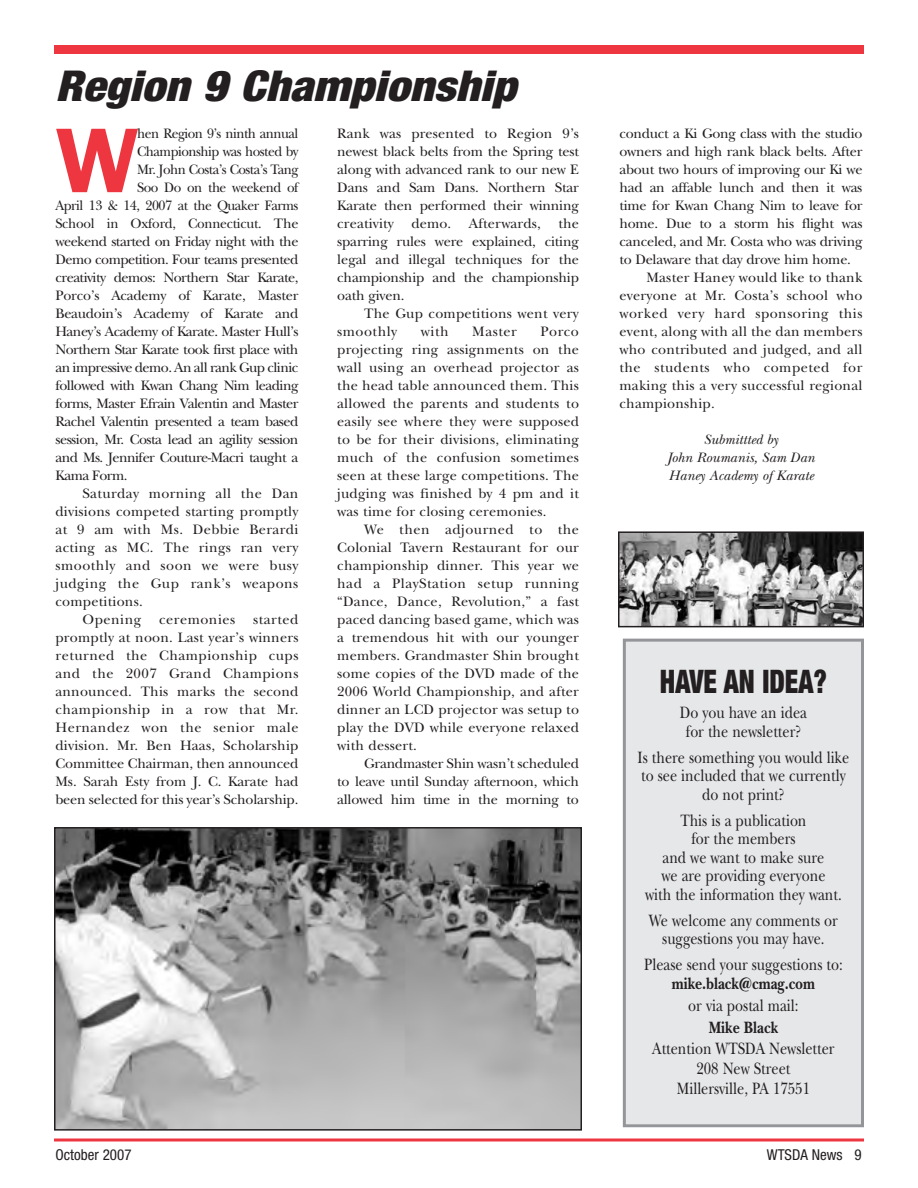
<style>
.page{position:relative;width:918px;height:1188px;background:#fff}
.page>*{position:absolute;margin:0;border:0;box-sizing:border-box;transform-origin:0 0}
.t1{font:600 95.1px "Franklin Gothic Itc T";color:#ee3640}
.t2{font:italic 900 condensed 42.6px "Helvetica Neue";color:#231f20;scale:1.1 1}
.t3{font:900 condensed 32.55px "Helvetica Neue";color:#231f20;scale:.83 1}
.t4{font:17.1px/18.6px "New Baskerville";color:#231f20;text-align:center;scale:.83 1}
.t5{font:700 17.1px "New Baskerville";color:#231f20;scale:.83 1}
.t6{font:condensed 15px "Helvetica Neue";color:#231f20}
.t7{font:14.25px/18px "New Baskerville";letter-spacing:-.015em;color:#231f20;text-align:justify}
.t8{font:14.25px "New Baskerville";letter-spacing:-.035em;color:#231f20}
.t9{font:14.25px/18px "New Baskerville";letter-spacing:.015em;color:#231f20}
.t10{font:14.25px "New Baskerville";letter-spacing:-.035em;color:#231f20;scale:.95 1}
.t11{font:14.25px "New Baskerville";letter-spacing:.035em;color:#231f20}
.t12{font:14.25px "New Baskerville";letter-spacing:.025em;color:#231f20}
.t13{font:italic 14.25px/18px "New Baskerville";color:#231f20;text-align:center}
.t14{font:14.25px "New Baskerville";letter-spacing:-.015em;color:#231f20;scale:.95 1}
</style>
<div class="page">
<div style="left:54px;top:45px;width:810px;height:9px;background:#ee3640"></div>
<svg style="left:54px;top:1138px;width:810px;height:4px;background:#f2686f"></svg>
<img style="left:57px;top:830px;width:522px;height:298px">
<div style="left:54px;top:827px;width:528px;height:304px;border:2px solid #231f20"></div>
<img style="left:621px;top:534px;width:240px;height:90px">
<div style="left:618px;top:531px;width:246px;height:96px;border:2px solid #231f20"></div>
<div style="left:626px;top:642px;width:235px;height:482px;background:#e6e7e9"></div>
<div style="left:623px;top:639px;width:241px;height:488px;border:3px solid #939598"></div>
<h2 class="t2" style="left:56px;top:71px;width:420px">Region 9 Championship</h2>
<h1 class="t1" style="left:56px;top:104px;width:85px">W</h1>
<p class="t10" style="left:137px;top:129px;width:171px">hen Region 9’s ninth annual</p>
<p class="t10" style="left:137px;top:147px;width:171px">Championship was hosted by</p>
<p class="t10" style="left:137px;top:165px;width:171px">Mr. John Costa’s Costa’s Tang</p>
<p class="t10" style="left:137px;top:183px;width:171px">Soo Do on the weekend of</p>
<p class="t10" style="left:55px;top:201px;width:257px">April 13 &amp; 14, 2007 at the Quaker Farms</p>
<p class="t14" style="left:55px;top:219px;width:257px">School in Oxford, Connecticut. The</p>
<p class="t8" style="left:56px;top:237px;width:244px">weekend started on Friday night with the</p>
<p class="t8" style="left:56px;top:255px;width:245px">Demo competition. Four teams presented</p>
<p class="t8" style="left:56px;top:273px;width:245px">creativity demos: Northern Star Karate,</p>
<p class="t7" style="left:56px;top:288px;width:244px">Porco’s Academy of Karate, Master</p>
<p class="t7" style="left:56px;top:306px;width:244px">Beaudoin’s Academy of Karate and</p>
<p class="t8" style="left:56px;top:327px;width:244px">Haney’s Academy of Karate. Master Hull’s</p>
<p class="t8" style="left:56px;top:345px;width:244px">Northern Star Karate took first place with</p>
<p class="t8" style="left:56px;top:363px;width:244px">an impressive demo. An all rank Gup clinic</p>
<p class="t8" style="left:56px;top:381px;width:244px">followed with Kwan Chang Nim leading</p>
<p class="t8" style="left:56px;top:399px;width:244px">forms, Master Efrain Valentin and Master</p>
<p class="t8" style="left:56px;top:417px;width:244px">Rachel Valentin presented a team based</p>
<p class="t8" style="left:56px;top:435px;width:244px">session, Mr. Costa lead an agility session</p>
<p class="t8" style="left:56px;top:453px;width:244px">and Ms. Jennifer Couture-Macri taught a</p>
<p class="t8" style="left:56px;top:471px;width:74px">Kama Form.</p>
<p class="t12" style="left:83px;top:489px;width:218px">Saturday morning all the Dan</p>
<p class="t9" style="left:56px;top:504px;width:244px">divisions competed starting promptly</p>
<p class="t12" style="left:56px;top:525px;width:245px">at 9 am with Ms. Debbie Berardi</p>
<p class="t12" style="left:56px;top:543px;width:244px">acting as MC. The rings ran very</p>
<p class="t11" style="left:56px;top:561px;width:244px">smoothly and soon we were busy</p>
<p class="t11" style="left:56px;top:579px;width:244px">judging the Gup rank’s weapons</p>
<p class="t9" style="left:56px;top:594px;width:89px">competitions.</p>
<p class="t11" style="left:83px;top:615px;width:60px">Opening</p>
<p class="t11" style="left:159px;top:615px;width:78px">ceremonies</p>
<p class="t7" style="left:56px;top:612px;width:245px;text-indent:198px">started promptly at noon. Last year’s winners returned the Championship cups and the 2007 Grand Champions announced. This marks the second championship in a row that Mr.<br>Hernandez won the senior male division. Mr. Ben Haas, Scholarship Committee Chairman, then announced Ms. Sarah Esty from J. C. Karate had been selected for this year’s Scholarship.</p>
<p class="t7" style="left:337px;top:126px;width:243px">Rank was presented to Region 9’s newest black belts from the Spring test along with advanced rank to our new E Dans and Sam Dans. Northern Star Karate then performed their winning creativity demo. Afterwards, the sparring rules were explained, citing legal and illegal techniques for the championship and the championship oath given.</p>
<p class="t9" style="left:337px;top:306px;width:243px;text-indent:27px">The Gup competitions went very smoothly</p>
<p class="t7" style="left:421px;top:324px;width:29px">with</p>
<p class="t7" style="left:472px;top:324px;width:46px">Master</p>
<p class="t7" style="left:337px;top:324px;width:243px;text-indent:203px">Porco projecting ring assignments on the wall using an overhead projector as the head table announced them. This allowed the parents and students to easily see where they were supposed to be for their divisions, eliminating much of the confusion sometimes seen at these large competitions. The judging was finished by 4 pm and it was time for closing ceremonies.</p>
<p class="t7" style="left:337px;top:522px;width:243px;text-indent:27px">We then adjourned to the Colonial Tavern Restaurant for our championship dinner. This year we had a PlayStation setup running “Dance, Dance, Revolution,” a fast paced dancing based game, which was a tremendous hit with our younger members. Grandmaster Shin brought some copies of the DVD made of the 2006 World Championship, and after dinner an LCD projector was setup to play the DVD while everyone relaxed with dessert.</p>
<p class="t7" style="left:337px;top:756px;width:243px;text-indent:27px">Grandmaster Shin wasn’t scheduled to leave until Sunday afternoon, which allowed him time in the morning to</p>
<p class="t7" style="left:620px;top:126px;width:244px">conduct a Ki Gong class with the studio</p>
<p class="t7" style="left:620px;top:144px;width:244px">owners and high rank black belts. After</p>
<p class="t7" style="left:620px;top:162px;width:244px">about two hours of improving our Ki we</p>
<p class="t7" style="left:620px;top:180px;width:244px">had an affable lunch and then it was</p>
<p class="t7" style="left:620px;top:198px;width:244px">time for Kwan Chang Nim to leave for</p>
<p class="t7" style="left:620px;top:216px;width:244px">home. Due to a storm his flight was</p>
<p class="t7" style="left:620px;top:234px;width:244px">canceled, and Mr. Costa who was driving</p>
<p class="t7" style="left:620px;top:252px;width:233px">to Delaware that day drove him home.</p>
<p class="t9" style="left:647px;top:270px;width:217px">Master Haney would like to thank</p>
<p class="t9" style="left:620px;top:288px;width:244px">everyone at Mr. Costa’s school who</p>
<p class="t11" style="left:620px;top:309px;width:244px">worked very hard sponsoring this</p>
<p class="t9" style="left:620px;top:324px;width:244px">event, along with all the dan members</p>
<p class="t9" style="left:620px;top:342px;width:244px">who contributed and judged, and all</p>
<p class="t11" style="left:620px;top:363px;width:244px">the students who competed for</p>
<p class="t9" style="left:620px;top:378px;width:244px">making this a very successful regional</p>
<p class="t9" style="left:620px;top:396px;width:97px">championship.</p>
<p class="t13" style="left:667px;top:432px;width:149px">Submittted by<br>John Roumanis, Sam Dan<br>Haney Academy of Karate</p>
<h3 class="t3" style="left:660px;top:670px;width:203px">HAVE AN IDEA?</h3>
<p class="t4" style="left:680px;top:706px;width:155px">Do you have an idea for the newsletter?</p>
<p class="t4" style="left:638px;top:750px;width:256px">Is there something you would like to see included that we currently do not print?</p>
<p class="t4" style="left:645px;top:813px;width:238px">This is a publication<br>for the members<br>and we want to make sure<br>we are providing everyone<br>with the information they want.</p>
<p class="t4" style="left:649px;top:913px;width:229px">We welcome any comments or suggestions you may have.</p>
<p class="t4" style="left:644px;top:958px;width:241px">Please send your suggestions to:</p>
<p class="t5" style="left:672px;top:973px;width:174px">mike.black@cmag.com</p>
<p class="t4" style="left:688px;top:998px;width:134px">or via postal mail:</p>
<p class="t5" style="left:709px;top:1017px;width:85px">Mike Black</p>
<p class="t4" style="left:652px;top:1040px;width:221px;line-height:20.4px">Attention WTSDA Newsletter<br>208 New Street<br>Millersville, PA 17551</p>
<p class="t6" style="left:56px;top:1149px;width:78px">October 2007</p>
<p class="t6" style="left:767px;top:1149px;width:96px">WTSDA News 9</p>
</div>
